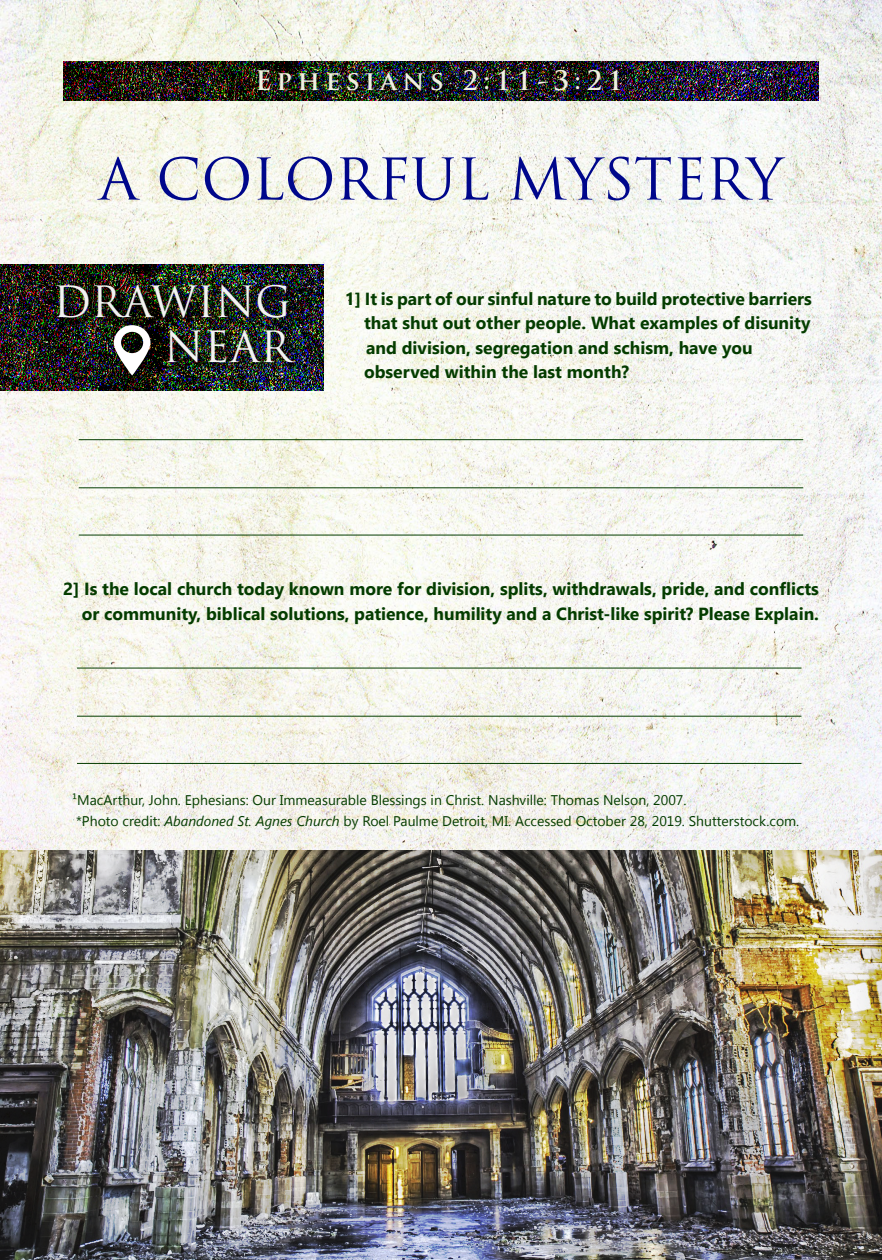
<style>
.page{position:relative;width:882px;height:1260px;background:#fff}
.page>*{position:absolute;margin:0;border:0;box-sizing:border-box;transform-origin:0 0}
.t1{font:56px "Trajan Pro 3";letter-spacing:-.005em;color:#00078b}
.t2{font:42px/45.5px "Trajan Pro 3";color:#f2f2f1;text-align:right}
.t3{font:700 26.25px "Trajan Pro";letter-spacing:.2em;color:#eff0e1}
.t4{font:700 17.5px/24.5px "Segoe UI";color:#043c00}
.t5{font:14px/21px "Segoe UI";color:#043c00}
.s1{font-style:italic}
</style>
<div class="page">
<img style="left:0;top:0;width:882px;height:850px">
<img style="left:63px;top:61px;width:756px;height:40px">
<img style="left:0;top:850px;width:882px;height:410px">
<img style="left:0;top:390px;width:1px;height:19px">
<img style="left:0;top:264px;width:324px;height:126px">
<div style="left:56px;top:283px;width:253px;height:93px;background:#000;opacity:.71"></div>
<svg style="left:114px;top:325px;width:36px;height:51px"></svg>
<hr style="left:79px;top:439px;width:724px;height:1px;background:#043c00">
<hr style="left:79px;top:487px;width:724px;height:1px;background:#043c00">
<hr style="left:79px;top:535px;width:724px;height:1px;background:#043c00">
<hr style="left:77px;top:668px;width:725px;height:1px;background:#043c00">
<hr style="left:77px;top:716px;width:725px;height:1px;background:#043c00">
<hr style="left:77px;top:763px;width:725px;height:1px;background:#043c00">
<div style="left:241px;top:54px;width:395px;height:53px;background:#000;opacity:.32"></div>
<h3 class="t3" style="left:255px;top:64px;width:369px">Ephesians 2:11-3:21</h3>
<h1 class="t1" style="left:99px;top:141px;width:686px">A COLORFUL MYSTERY</h1>
<h2 class="t2" style="left:53px;top:280px;width:240px">DRAWING<br>NEAR</h2>
<p class="t4" style="left:364px;top:286px;width:449px;text-indent:-19px">1] It is part of our sinful nature to build protective barriers that shut out other people. What examples of disunity and division, segregation and schism, have you observed within the last month?</p>
<p class="t4" style="left:63px;top:577px;width:758px;text-align:right">2] Is the local church today known more for division, splits, withdrawals, pride, and conflicts or community, biblical solutions, patience, humility and a Christ-like spirit? Please Explain.</p>
<p class="t5" style="left:72px;top:789px;width:729px">¹MacArthur, John. Ephesians: Our Immeasurable Blessings in Christ. Nashville: Thomas Nelson, 2007.<br>*Photo credit: <span class="s1">Abandoned St. Agnes Church</span> by Roel Paulme Detroit, MI. Accessed October 28, 2019. Shutterstock.com.</p>
</div>
